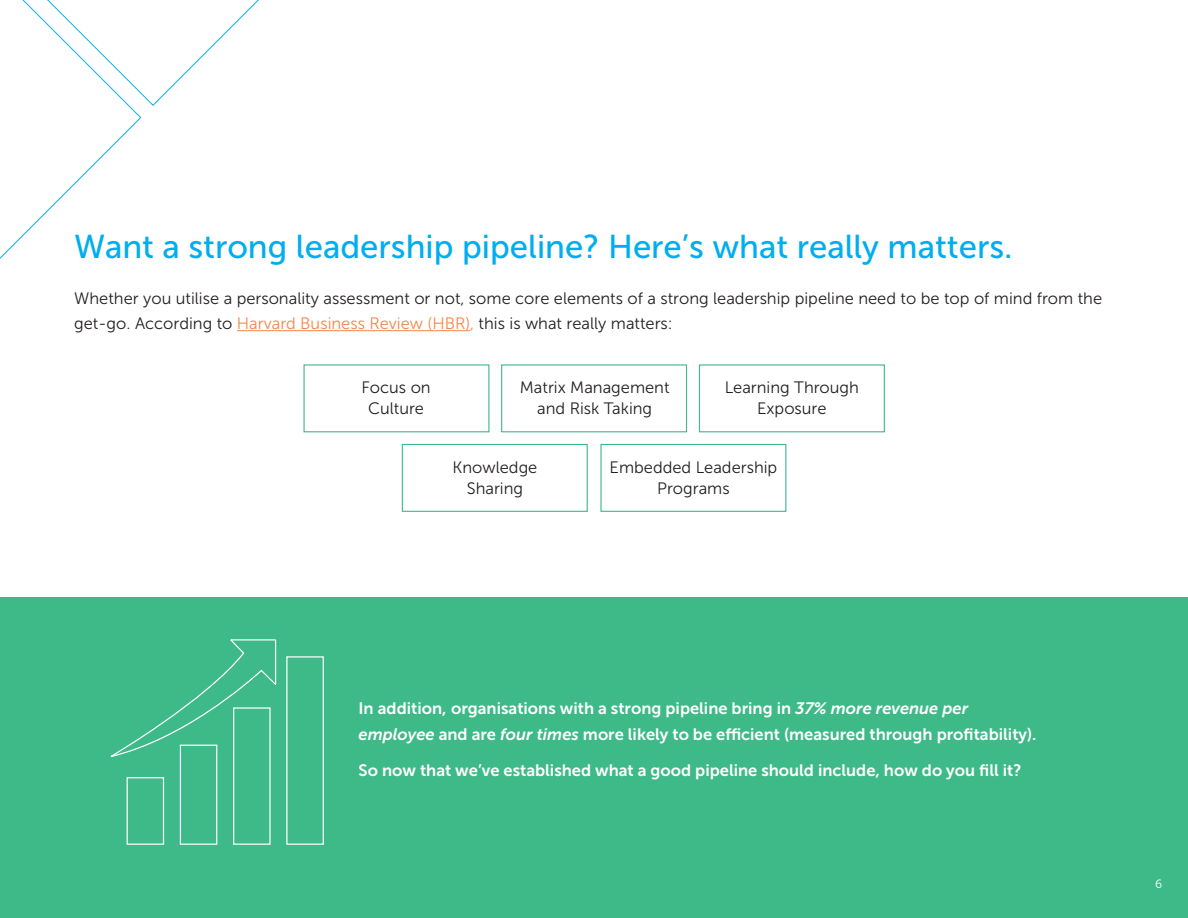
<style>
.page{position:relative;width:1188px;height:918px;background:#fff}
.page>*{position:absolute;margin:0;border:0;box-sizing:border-box;transform-origin:0 0}
.t1{font:33px "Museo Sans 500";color:#00aeef}
.t2{font:16.5px/21px "Museo Sans 300";color:#231f20;text-align:center}
.t3{font:16.5px/25.5px "Museo Sans 700";color:#fff}
.t4{font:12px "Museo Sans 300";color:#fff}
.s1{color:#f58548}
.s2{font-style:italic}
</style>
<div class="page">
<svg style="left:142px;top:0;width:117px;height:106px"></svg>
<svg style="left:0;top:0;width:142px;height:259px"></svg>
<div style="left:0;top:597px;width:1188px;height:321px;background:#3dba87"></div>
<svg style="left:110px;top:639px;width:214px;height:206px"></svg>
<hr style="left:237px;top:330px;width:233px;height:1px;background:#f58548">
<div style="left:501px;top:364px;width:186px;height:68px;border:1px solid #3dba87"></div>
<div style="left:303px;top:364px;width:186px;height:68px;border:1px solid #3dba87"></div>
<div style="left:699px;top:364px;width:186px;height:68px;border:1px solid #3dba87"></div>
<div style="left:402px;top:444px;width:186px;height:68px;border:1px solid #3dba87"></div>
<div style="left:600px;top:444px;width:186px;height:68px;border:1px solid #3dba87"></div>
<h1 class="t1" style="left:74px;top:229px;width:940px">Want a strong leadership pipeline? Here’s what really matters.</h1>
<p class="t2" style="left:74px;top:285px;width:1029px;line-height:25.5px;text-align:left">Whether you utilise a personality assessment or not, some core elements of a strong leadership pipeline need to be top of mind from the get-go. According to <span class="s1">Harvard Business Review (HBR),</span> this is what really matters:</p>
<p class="t2" style="left:361px;top:377px;width:71px">Focus on<br>Culture</p>
<p class="t2" style="left:520px;top:377px;width:151px">Matrix Management and Risk Taking</p>
<p class="t2" style="left:725px;top:377px;width:136px">Learning Through<br>Exposure</p>
<p class="t2" style="left:453px;top:457px;width:86px">Knowledge<br>Sharing</p>
<p class="t2" style="left:610px;top:457px;width:169px">Embedded Leadership<br>Programs</p>
<p class="t3" style="left:359px;top:696px;width:679px">In addition, organisations with a strong pipeline bring in <span class="s2">37% more revenue per employee</span> and are <span class="s2">four times</span> more likely to be efficient (measured through profitability).</p>
<p class="t3" style="left:359px;top:758px;width:664px">So now that we’ve established what a good pipeline should include, how do you fill it?</p>
<p class="t4" style="left:1155px;top:878px;width:9px">6</p>
</div>
